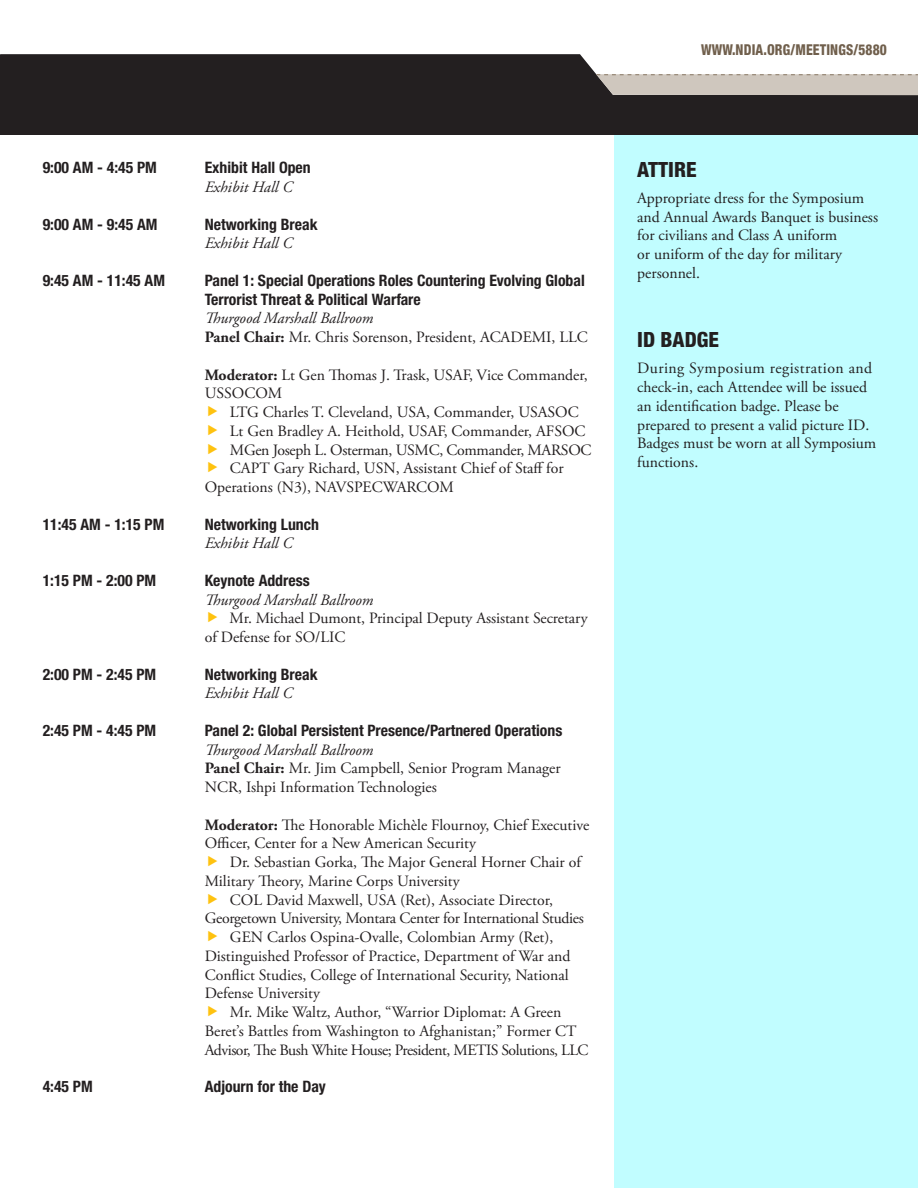
<style>
.page{position:relative;width:918px;height:1188px;background:#fff}
.page>*{position:absolute;margin:0;border:0;box-sizing:border-box;transform-origin:0 0}
.t1{font:800 condensed 21px "Helvetica Neue LT Std";color:#231f20}
.t2{font:15.75px/18.9px "Adobe Garamond Pro";color:#231f20}
.t3{font:700 condensed 15.75px/18.8px "Helvetica Neue LT Std";color:#231f20}
.t4{font:15.75px "Adobe Garamond Pro";letter-spacing:-.02em;color:#231f20}
.t5{font:15.75px "Adobe Garamond Pro";letter-spacing:-.03em;color:#231f20}
.t6{font:italic 15.75px "Adobe Garamond Pro";color:#231f20}
.t7{font:800 condensed 15px "Helvetica Neue LT Std";letter-spacing:.01em;color:#705f4c;scale:.9 1}
.s1{font-family:"Adobe Garamond Pro";font-weight:400;font-style:italic;font-stretch:normal}
.s2{font-family:"Adobe Garamond Pro";font-stretch:normal}
.s3{font-family:"Adobe Garamond Pro";font-weight:400;font-stretch:normal}
.s4{font-weight:700}
.s5{font-family:"Helvetica Neue LT Std";font-weight:700;font-stretch:condensed}
.s6{font-style:italic}
</style>
<div class="page">
<div style="left:0;top:0;width:918px;height:135px;background:#231f20"></div>
<svg style="left:1px;top:0;width:917px;height:74px;fill:#fff"></svg>
<svg style="left:0;top:0;width:1px;height:55px"></svg>
<svg style="left:596px;top:74px;width:322px;height:21px;background:#c9c1b8"></svg>
<div style="left:614px;top:136px;width:304px;height:1052px;background:#c1fdff"></div>
<p class="t3" style="left:43px;top:158px;width:116px">9:00 AM - 4:45 PM</p>
<p class="t3" style="left:205px;top:158px;width:108px">Exhibit Hall Open<br><span class="s1">Exhibit Hall C</span></p>
<p class="t3" style="left:43px;top:214px;width:116px">9:00 AM - 9:45 AM</p>
<p class="t3" style="left:205px;top:214px;width:114px">Networking Break<br><span class="s1">Exhibit Hall C</span></p>
<p class="t3" style="left:43px;top:271px;width:124px">9:45 AM - 11:45 AM</p>
<p class="t3" style="left:205px;top:271px;width:384px">Panel 1: Special Operations Roles Countering Evolving Global Terrorist Threat &amp; Political Warfare<br><span class="s1">Thurgood Marshall Ballroom<br></span><span class="s2">Panel Chair:</span> <span class="s3">Mr. Chris Sorenson, President, ACADEMI, LLC</span></p>
<p class="t2" style="left:205px;top:366px;width:384px"><span class="s4">Moderator:</span> Lt Gen Thomas J. Trask, USAF, Vice Commander,</p>
<p class="t2" style="left:205px;top:385px;width:79px">USSOCOM</p>
<p class="t2" style="left:230px;top:403px;width:350px">LTG Charles T. Cleveland, USA, Commander, USASOC</p>
<p class="t2" style="left:230px;top:422px;width:357px">Lt Gen Bradley A. Heithold, USAF, Commander, AFSOC</p>
<p class="t4" style="left:230px;top:440px;width:363px">MGen Joseph L. Osterman, USMC, Commander, MARSOC</p>
<p class="t2" style="left:230px;top:460px;width:335px">CAPT Gary Richard, USN, Assistant Chief of Staff for</p>
<p class="t2" style="left:205px;top:478px;width:251px">Operations (N3), NAVSPECWARCOM</p>
<p class="t3" style="left:43px;top:514px;width:123px">11:45 AM - 1:15 PM</p>
<p class="t3" style="left:205px;top:514px;width:116px">Networking Lunch<br><span class="s1">Exhibit Hall C</span></p>
<p class="t3" style="left:43px;top:571px;width:115px">1:15 PM - 2:00 PM</p>
<p class="t3" style="left:205px;top:571px;width:106px">Keynote Address</p>
<p class="t6" style="left:205px;top:590px;width:170px">Thurgood Marshall Ballroom</p>
<p class="t2" style="left:230px;top:610px;width:360px">Mr. Michael Dumont, Principal Deputy Assistant Secretary</p>
<p class="t2" style="left:205px;top:628px;width:142px">of Defense for SO/LIC</p>
<p class="t3" style="left:43px;top:664px;width:115px">2:00 PM - 2:45 PM</p>
<p class="t3" style="left:205px;top:664px;width:114px">Networking Break<br><span class="s1">Exhibit Hall C</span></p>
<p class="t3" style="left:43px;top:721px;width:115px">2:45 PM - 4:45 PM</p>
<p class="t2" style="left:205px;top:722px;width:359px"><span class="s5">Panel 2: Global Persistent Presence/Partnered Operations </span><span class="s6">Thurgood Marshall Ballroom<br></span><span class="s4">Panel Chair:</span> Mr. Jim Campbell, Senior Program Manager NCR, Ishpi Information Technologies</p>
<p class="t2" style="left:205px;top:816px;width:386px"><span class="s4">Moderator:</span> The Honorable Michèle Flournoy, Chief Executive</p>
<p class="t2" style="left:205px;top:835px;width:273px">Officer, Center for a New American Security</p>
<p class="t2" style="left:230px;top:853px;width:353px">Dr. Sebastian Gorka, The Major General Horner Chair of</p>
<p class="t2" style="left:205px;top:872px;width:256px">Military Theory, Marine Corps University</p>
<p class="t2" style="left:230px;top:891px;width:325px">COL David Maxwell, USA (Ret), Associate Director,</p>
<p class="t4" style="left:205px;top:909px;width:381px">Georgetown University, Montara Center for International Studies</p>
<p class="t2" style="left:230px;top:928px;width:325px">GEN Carlos Ospina-Ovalle, Colombian Army (Ret),</p>
<p class="t2" style="left:205px;top:947px;width:367px">Distinguished Professor of Practice, Department of War and</p>
<p class="t2" style="left:205px;top:966px;width:365px">Conflict Studies, College of International Security, National</p>
<p class="t2" style="left:205px;top:985px;width:117px">Defense University</p>
<p class="t2" style="left:230px;top:1003px;width:333px">Mr. Mike Waltz, Author, “Warrior Diplomat: A Green</p>
<p class="t2" style="left:205px;top:1022px;width:373px">Beret’s Battles from Washington to Afghanistan;” Former CT</p>
<p class="t5" style="left:205px;top:1040px;width:385px">Advisor, The Bush White House; President, METIS Solutions, LLC</p>
<p class="t3" style="left:43px;top:1077px;width:52px">4:45 PM</p>
<p class="t3" style="left:205px;top:1077px;width:123px">Adjourn for the Day</p>
<p class="t7" style="left:701px;top:41px;width:208px">WWW.NDIA.ORG/MEETINGS/5880</p>
<p class="t1" style="left:637px;top:157px;width:61px">ATTIRE</p>
<p class="t2" style="left:637px;top:189px;width:242px">Appropriate dress for the Symposium and Annual Awards Banquet is business for civilians and Class A uniform<br>or uniform of the day for military personnel.</p>
<p class="t1" style="left:637px;top:327px;width:83px">ID BADGE</p>
<p class="t2" style="left:637px;top:359px;width:241px">During Symposium registration and check-in, each Attendee will be issued an identification badge. Please be prepared to present a valid picture ID.<br>Badges must be worn at all Symposium functions.</p>
</div>
